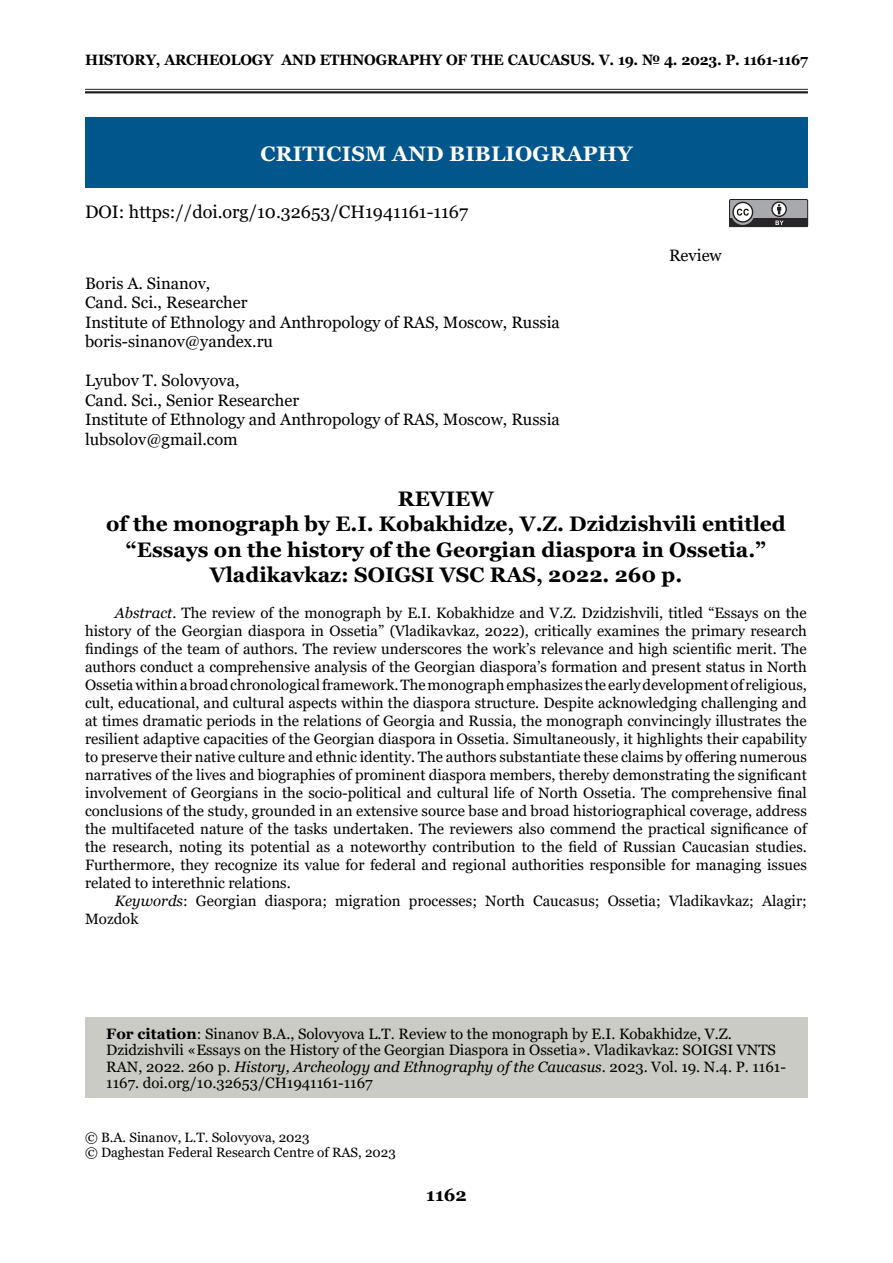
<style>
.page{position:relative;width:893px;height:1263px;background:#fff}
.page>*{position:absolute;margin:0;border:0;box-sizing:border-box;transform-origin:0 0}
.заголовок_рус{font:700 21px "Georgia";color:#000}
.заголовок_рус-2{font:700 21px "Georgia";letter-spacing:.01em;color:#fff}
.t1{font:18px "Georgia";color:#000}
.t2{font:700 18px "Georgia";color:#000}
.аффилиация_рус{font:16.5px "Georgia";color:#000}
.цитирование{font:16.5px "Georgia";color:#000}
.аннотация_рус{font:15px/18px "Georgia";color:#000;text-align:justify}
.цитирование-2{font:15px/16.5px "Georgia";color:#000}
.t3{font:700 15px "Georgia";letter-spacing:-.01em;color:#000;scale:.95 1}
.авторские_права{font:13.5px "Georgia";color:#000}
.s1{font-style:italic}
.s2{font-weight:700}
</style>
<div class="page">
<hr style="left:85px;top:89px;width:723px;height:1px;background:#231f20">
<hr style="left:85px;top:91px;width:723px;height:2px;background:#231f20">
<div style="left:729px;top:199px;width:79px;height:28px;background:#a8a9ad"></div>
<div style="left:729px;top:199px;width:79px;height:28px;border:1px solid #231f20"></div>
<div style="left:729px;top:218px;width:79px;height:9px;background:#282526"></div>
<svg style="left:732px;top:204px;width:22px;height:21px"></svg>
<svg style="left:772px;top:202px;width:14px;height:14px"></svg>
<div style="left:771px;top:201px;width:16px;height:16px;border:1px solid #231f20;border-radius:50%"></div>
<svg style="left:777px;top:204px;width:4px;height:10px"></svg>
<svg style="left:733px;top:202px;width:19px;height:20px"></svg>
<div style="left:732px;top:202px;width:21px;height:21px;border:1px solid #231f20;border-radius:50%"></div>
<svg style="left:775px;top:221px;width:9px;height:4px"></svg>
<svg style="left:737px;top:209px;width:12px;height:7px"></svg>
<div style="left:85px;top:1017px;width:723px;height:81px;background:#cacbc4"></div>
<div style="left:85px;top:117px;width:723px;height:71px;background:#01568c"></div>
<p class="t3" style="left:85px;top:50px;width:762px">HISTORY, ARСHEOLOGY AND ETHNOGRAPHY OF THE CAUCASUS. V. 19. № 4. 2023. P. 1161-1167</p>
<p class="заголовок_рус-2" style="left:261px;top:140px;width:373px">CRITICISM AND BIBLIOGRAPHY</p>
<p class="t1" style="left:85px;top:201px;width:385px">DOI: https://doi.org/10.32653/CH1941161-1167</p>
<p class="аффилиация_рус" style="left:85px;top:273px;width:127px">Boris A. Sinanov,</p>
<p class="аффилиация_рус" style="left:85px;top:293px;width:164px">Cand. Sci., Researcher</p>
<p class="аффилиация_рус" style="left:85px;top:312px;width:476px">Institute of Ethnology and Anthropology of RAS, Moscow, Russia</p>
<p class="аффилиация_рус" style="left:85px;top:332px;width:189px">boris-sinanov@yandex.ru</p>
<p class="аффилиация_рус" style="left:85px;top:371px;width:156px">Lyubov T. Solovyova,</p>
<p class="аффилиация_рус" style="left:85px;top:390px;width:216px">Cand. Sci., Senior Researcher</p>
<p class="аффилиация_рус" style="left:85px;top:410px;width:476px">Institute of Ethnology and Anthropology of RAS, Moscow, Russia</p>
<p class="аффилиация_рус" style="left:85px;top:429px;width:154px">lubsolov@gmail.com</p>
<p class="цитирование" style="left:669px;top:246px;width:54px">Review</p>
<p class="заголовок_рус" style="left:398px;top:485px;width:98px">REVIEW</p>
<p class="заголовок_рус" style="left:106px;top:510px;width:681px">of the monograph by E.I. Kobakhidze, V.Z. Dzidzishvili entitled</p>
<p class="заголовок_рус" style="left:126px;top:536px;width:642px">“Essays on the history of the Georgian diaspora in Ossetia.”</p>
<p class="заголовок_рус" style="left:210px;top:561px;width:474px">Vladikavkaz: SOIGSI VSC RAS, 2022. 260 p.</p>
<p class="аннотация_рус" style="left:85px;top:604px;width:723px;text-indent:30px"><span class="s1">Abstract</span>. The review of the monograph by E.I. Kobakhidze and V.Z. Dzidzishvili, titled “Essays on the history of the Georgian diaspora in Ossetia” (Vladikavkaz, 2022), critically examines the primary research findings of the team of authors. The review underscores the work’s relevance and high scientific merit. The authors conduct a comprehensive analysis of the Georgian diaspora’s formation and present status in North Ossetia within a broad chronological framework. The monograph emphasizes the early development of religious, cult, educational, and cultural aspects within the diaspora structure. Despite acknowledging challenging and at times dramatic periods in the relations of Georgia and Russia, the monograph convincingly illustrates the resilient adaptive capacities of the Georgian diaspora in Ossetia. Simultaneously, it highlights their capability to preserve their native culture and ethnic identity. The authors substantiate these claims by offering numerous narratives of the lives and biographies of prominent diaspora members, thereby demonstrating the significant involvement of Georgians in the socio-political and cultural life of North Ossetia. The comprehensive final conclusions of the study, grounded in an extensive source base and broad historiographical coverage, address the multifaceted nature of the tasks undertaken. The reviewers also commend the practical significance of the research, noting its potential as a noteworthy contribution to the field of Russian Caucasian studies.<br>Furthermore, they recognize its value for federal and regional authorities responsible for managing issues related to interethnic relations.</p>
<p class="аннотация_рус" style="left:85px;top:892px;width:723px;text-indent:30px"><span class="s1">Keywords</span>: Georgian diaspora; migration processes; North Caucasus; Ossetia; Vladikavkaz; Alagir;<br>Mozdok</p>
<p class="цитирование-2" style="left:106px;top:1025px;width:681px"><span class="s2">For citation</span>: Sinanov B.A., Solovyova L.T. Review to the monograph by E.I. Kobakhidze, V.Z.<br>Dzidzishvili «Essays on the History of the Georgian Diaspora in Ossetia». Vladikavkaz: SOIGSI VNTS RAN, 2022. 260 p. <span class="s1">History, Archeology and Ethnography of the Caucasus</span>. 2023. Vol. 19. N.4. P. 1161- 1167. doi.org/10.32653/CH1941161-1167</p>
<p class="авторские_права" style="left:85px;top:1129px;width:226px">© B.A. Sinanov, L.T. Solovyova, 2023</p>
<p class="авторские_права" style="left:85px;top:1144px;width:312px">© Daghestan Federal Research Centre of RAS, 2023</p>
<p class="t2" style="left:426px;top:1183px;width:42px">1162</p>
</div>
